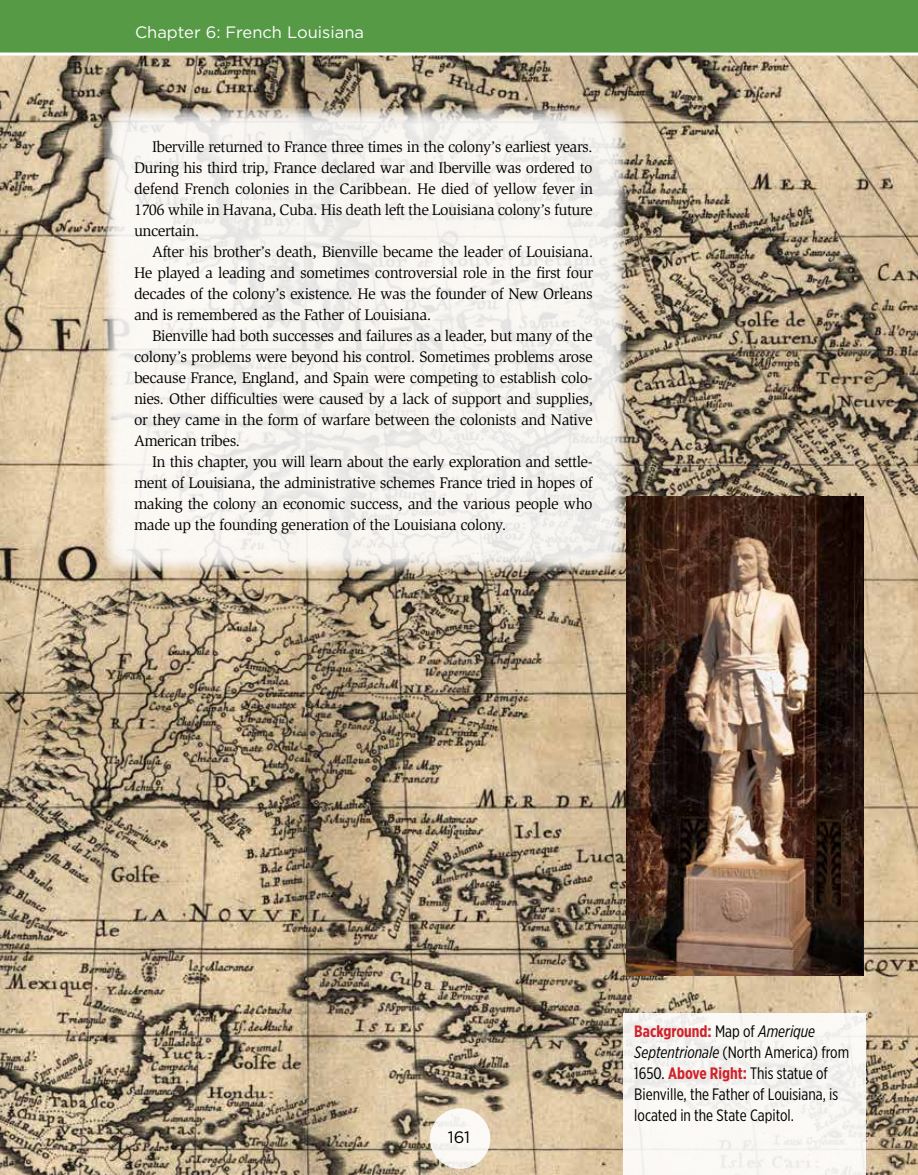
<style>
.page{position:relative;width:918px;height:1175px;background:#fff}
.page>*{position:absolute;margin:0;border:0;box-sizing:border-box;transform-origin:0 0}
.t1{font:16.5px/21px "Gotham X Narrow";color:#000}
.t2{font:16.5px "Gotham";color:#fff}
.t3{font:16.5px "Gotham";color:#000}
.t4{font:15.75px/21px "Slimbach Std";letter-spacing:-.03em;color:#000;text-align:justify}
.s1{font-weight:700;color:#d0232a}
.s2{font-style:italic}
</style>
<div class="page">
<img style="left:0;top:56px;width:918px;height:1118px">
<svg style="left:104px;top:108px;width:522px;height:463px;fill:#f7f5f1"></svg>
<div style="left:623px;top:1012px;width:243px;height:162px;background:linear-gradient(to right,#f7f5f2,#f7f5f2)"></div>
<div style="left:430px;top:1108px;width:60px;height:60px;background:#fbf9f5;border-radius:50%"></div>
<img style="left:626px;top:496px;width:238px;height:479px">
<div style="left:0;top:0;width:918px;height:54px;background:#569a46"></div>
<svg style="left:0;top:52px;width:918px;height:4px"></svg>
<p class="t2" style="left:135px;top:22px;width:231px">Chapter 6: French Louisiana</p>
<p class="t4" style="left:134px;top:136px;width:461px;text-indent:18px">Iberville returned to France three times in the colony’s earliest years.<br>During his third trip, France declared war and Iberville was ordered to defend French colonies in the Caribbean. He died of yellow fever in 1706 while in Havana, Cuba. His death left the Louisiana colony’s future uncertain.</p>
<p class="t4" style="left:134px;top:241px;width:461px;text-indent:18px">After his brother’s death, Bienville became the leader of Louisiana.<br>He played a leading and sometimes controversial role in the first four decades of the colony’s existence. He was the founder of New Orleans and is remembered as the Father of Louisiana.</p>
<p class="t4" style="left:134px;top:325px;width:461px;text-indent:18px">Bienville had both successes and failures as a leader, but many of the colony’s problems were beyond his control. Sometimes problems arose because France, England, and Spain were competing to establish colo&shy;nies. Other difficulties were caused by a lack of support and supplies, or they came in the form of warfare between the colonists and Native American tribes.</p>
<p class="t4" style="left:134px;top:451px;width:460px;text-indent:18px">In this chapter, you will learn about the early exploration and settle&shy;ment of Louisiana, the administrative schemes France tried in hopes of making the colony an economic success, and the various people who made up the founding generation of the Louisiana colony.</p>
<p class="t3" style="left:448px;top:1126px;width:24px">161</p>
<p class="t1" style="left:634px;top:1020px;width:216px"><span class="s1">Background:</span> Map of <span class="s2">Amerique Septentrionale</span> (North America) from 1650. <span class="s1">Above Right:</span> This statue of Bienville, the Father of Louisiana, is located in the State Capitol.</p>
</div>
